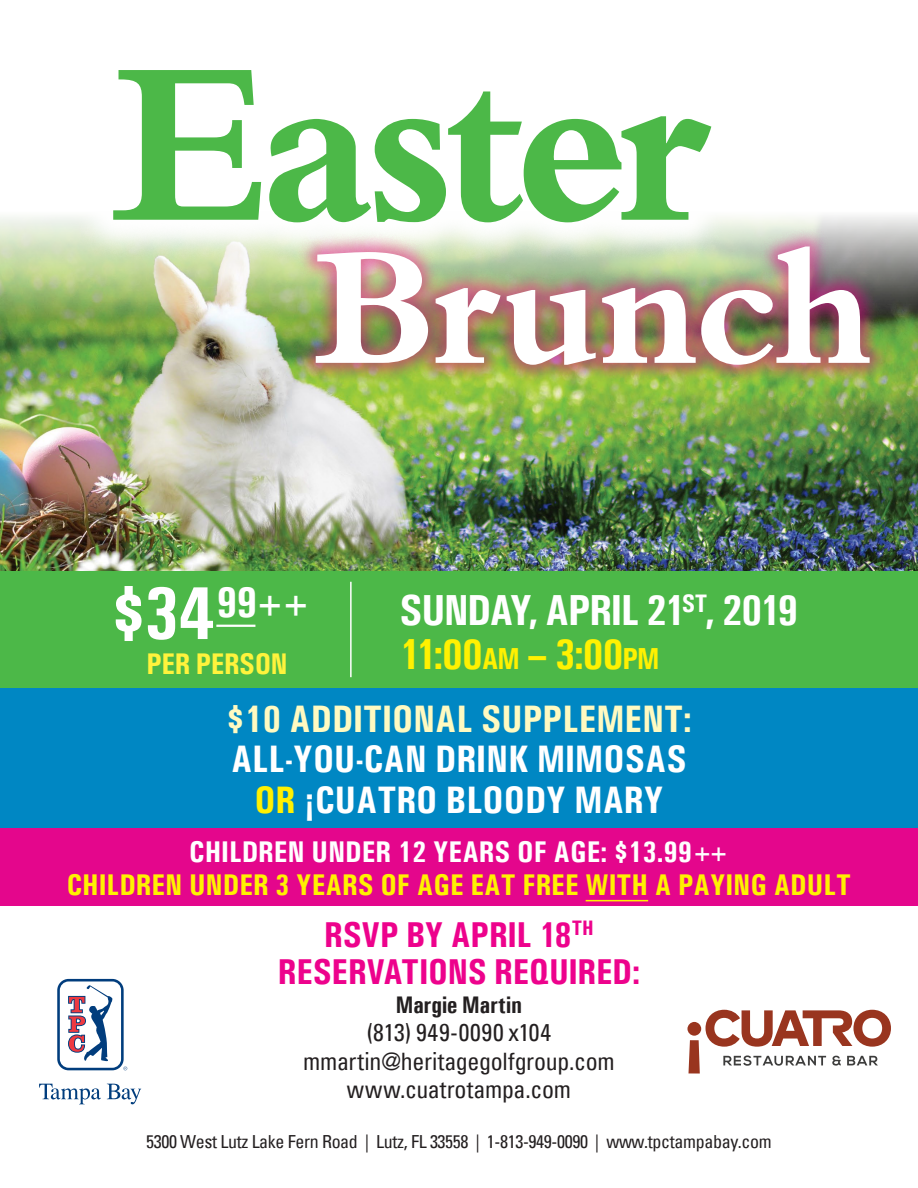
<style>
.page{position:relative;width:918px;height:1188px;background:#fff}
.page>*{position:absolute;margin:0;border:0;box-sizing:border-box;transform-origin:0 0}
.t1{font:700 240.6px "Bembo";letter-spacing:-.05em;color:#4cb848}
.t2{font:700 174px "Bembo";letter-spacing:-.02em;color:#fff}
.t3{font:700 condensed 43.65px "Univers";color:#fff}
.t4{font:700 condensed 43.5px "Univers";letter-spacing:-.035em;color:#fff}
.t5{font:700 condensed 43.5px "Univers";color:#fff101}
.t6{font:700 condensed 38.4px/40.2px "Univers";color:#fff;text-align:center}
.No_Hyphens{font:700 condensed 36px/37.5px "Univers";letter-spacing:-.01em;color:#ed028c;text-align:center}
.t7{font:700 condensed 30px "Univers";color:#fff101}
.t8{font:700 condensed 30px "Univers";color:#fff}
.t9{font:700 condensed 30px "Univers";letter-spacing:-.015em;color:#fff33c}
.No_Hyphens-2{font:condensed 24px "Univers";letter-spacing:-.01em;color:#231f20}
.No_Hyphens-3{font:condensed 24px "Univers";letter-spacing:.03em;color:#231f20}
.No_Hyphens-4{font:700 condensed 24px "Univers";letter-spacing:-.01em;color:#231f20}
.No_Hyphens-5{font:condensed 18px "Univers";letter-spacing:-.02em;color:#231f20}
.s1{font-size:75px}
.s2{font-size:30.45px}
.s3{color:#fffac1}
.s4{color:#fff101}
</style>
<div class="page">
<img style="left:0;top:215px;width:918px;height:356px">
<div style="left:73px;top:30px;width:678px;height:233px;background:#fff"></div>
<div style="left:295px;top:227px;width:595px;height:158px;background:#ed028c;opacity:.49"></div>
<svg style="left:687px;top:1010px;width:204px;height:64px"></svg>
<svg style="left:57px;top:979px;width:70px;height:91px"></svg>
<svg style="left:39px;top:1084px;width:62px;height:20px"></svg>
<svg style="left:107px;top:1084px;width:34px;height:20px"></svg>
<div style="left:0;top:827px;width:918px;height:79px;background:#e4068c"></div>
<div style="left:0;top:571px;width:918px;height:117px;background:#4cb848"></div>
<div style="left:0;top:688px;width:918px;height:140px;background:#0087c3"></div>
<hr style="left:586px;top:900px;width:62px;height:1px;background:#fff101">
<hr style="left:216px;top:625px;width:39px;height:2px;background:#fff">
<hr style="left:350px;top:582px;width:2px;height:95px;background:#fff">
<p class="t1" style="left:114px;top:10px;width:599px">Easter</p>
<p class="t2" style="left:314px;top:211px;width:560px">Brunch</p>
<p class="t3" style="left:110px;top:576px;width:202px"><span class="s1">$34</span>99++</p>
<p class="t9" style="left:146px;top:645px;width:143px">PER PERSON</p>
<p class="t4" style="left:400px;top:584px;width:400px">SUNDAY, APRIL 21<sup>ST</sup>, 2019</p>
<p class="t5" style="left:400px;top:628px;width:261px">11:00<span class="s2">AM</span> – 3:00<span class="s2">PM</span></p>
<p class="t6" style="left:226px;top:699px;width:467px"><span class="s3">$10 ADDITIONAL SUPPLEMENT:<br></span>ALL-YOU-CAN DRINK MIMOSAS<br><span class="s4">OR</span> ¡CUATRO BLOODY MARY</p>
<p class="t8" style="left:189px;top:833px;width:541px">CHILDREN UNDER 12 YEARS OF AGE: $13.99++</p>
<p class="t7" style="left:67px;top:866px;width:786px">CHILDREN UNDER 3 YEARS OF AGE EAT FREE WITH A PAYING ADULT</p>
<p class="No_Hyphens" style="left:278px;top:915px;width:364px">RSVP BY APRIL 18<sup>TH<br></sup>RESERVATIONS REQUIRED:</p>
<p class="No_Hyphens-4" style="left:396px;top:990px;width:128px">Margie Martin</p>
<p class="No_Hyphens-3" style="left:367px;top:1017px;width:186px">(813) 949-0090 x104</p>
<p class="No_Hyphens-2" style="left:303px;top:1045px;width:313px">mmartin@heritagegolfgroup.com</p>
<p class="No_Hyphens-2" style="left:347px;top:1074px;width:226px">www.cuatrotampa.com</p>
<p class="No_Hyphens-5" style="left:146px;top:1129px;width:627px">5300 West Lutz Lake Fern Road | Lutz, FL 33558 | 1-813-949-0090 | www.tpctampabay.com</p>
</div>
